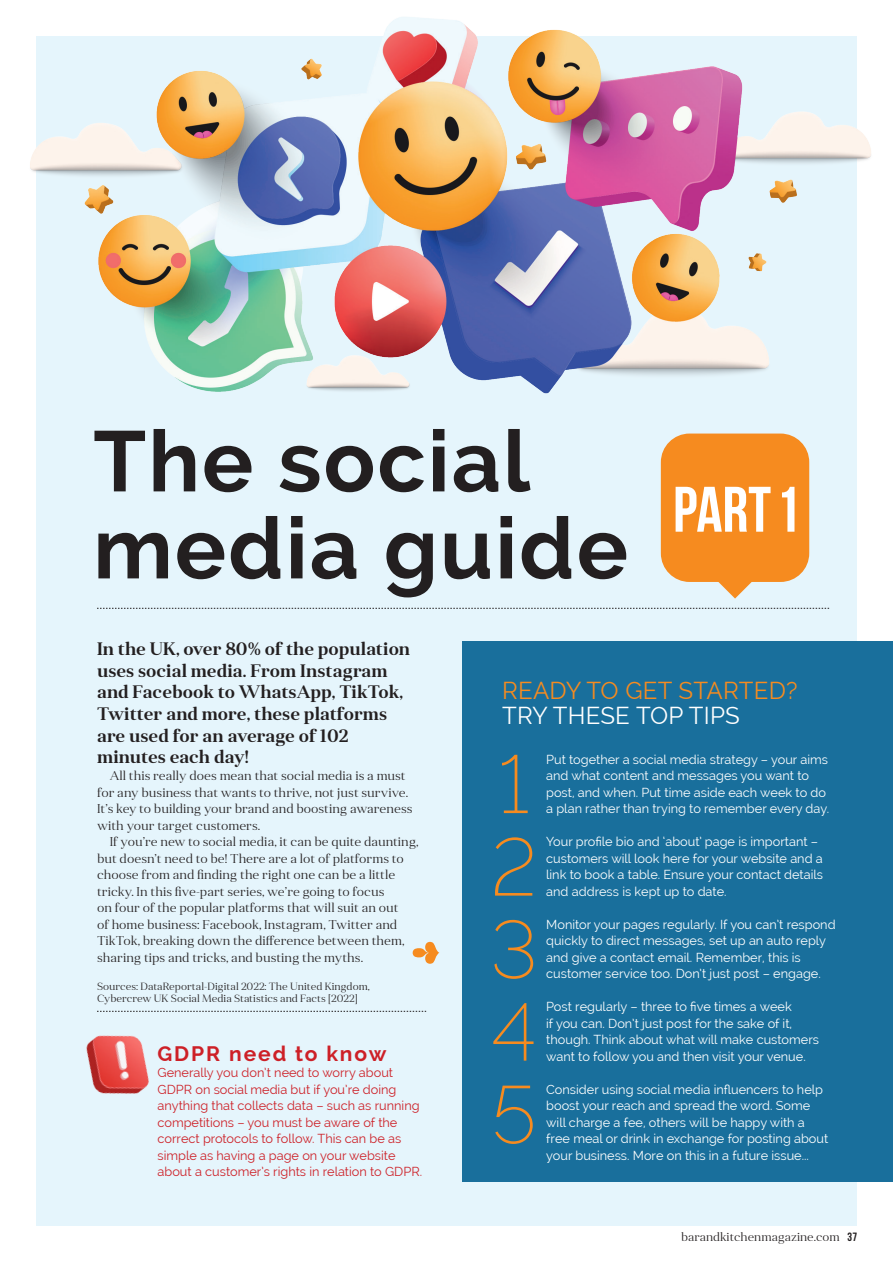
<style>
.page{position:relative;width:893px;height:1263px;background:#fff}
.page>*{position:absolute;margin:0;border:0;box-sizing:border-box;transform-origin:0 0}
.t1{font:700 85.5px/87px "Raleway";letter-spacing:.025em;color:#231f20}
.t2{font:200 81px "Raleway";color:#f68b1f}
.t3{font:64.2px "Bebas Neue";color:#fff}
.t4{font:24px/25.5px "Raleway";letter-spacing:.01em;color:#f68b1f}
.t5{font:700 21px "Raleway";letter-spacing:.09em;color:#cd2027}
.t6{font:600 18px/21.6px "Anglecia Pro Title";color:#231f20}
.t7{font:12.75px/16.5px "Raleway";color:#fff}
.t8{font:300 12.75px/16.5px "Anglecia Pro Title";color:#231f20}
.t9{font:12.75px/16.5px "Raleway";color:#cd2027}
.t10{font:300 12px "Anglecia Pro Title";color:#231f20}
.t11{font:300 10.5px/12.6px "Anglecia Pro Title";color:#231f20}
.s1{color:#fff}
.s2{font-family:"Bebas Neue";font-weight:400}
</style>
<div class="page">
<div style="left:36px;top:36px;width:821px;height:1190px;background:#e5f5fc"></div>
<svg style="left:97px;top:1011px;width:329px;height:1px"></svg>
<div style="left:463px;top:642px;width:430px;height:540px;background:#196f9c"></div>
<img style="left:30px;top:17px;width:841px;height:377px">
<svg style="left:97px;top:608px;width:732px;height:1px"></svg>
<img style="left:86px;top:1035px;width:63px;height:59px">
<svg style="left:413px;top:942px;width:26px;height:22px"></svg>
<div style="left:661px;top:433px;width:148px;height:149px;background:#f68b1f;border-radius:29px"></div>
<svg style="left:718px;top:582px;width:34px;height:17px"></svg>
<p class="t1" style="left:93px;top:418px;width:536px">The social media guide</p>
<p class="t3" style="left:673px;top:474px;width:126px">PART 1</p>
<p class="t6" style="left:97px;top:637px;width:315px">In the UK, over 80% of the population uses social media. From Instagram and Facebook to WhatsApp, TikTok,<br>Twitter and more, these platforms are used for an average of 102 minutes each day!</p>
<p class="t8" style="left:97px;top:767px;width:317px;text-indent:13px">All this really does mean that social media is a must for any business that wants to thrive, not just survive.<br>It’s key to building your brand and boosting awareness with your target customers.</p>
<p class="t8" style="left:97px;top:833px;width:323px;text-indent:13px">If you’re new to social media, it can be quite daunting, but doesn’t need to be! There are a lot of platforms to choose from and finding the right one can be a little tricky. In this five-part series, we’re going to focus<br>on four of the popular platforms that will suit an out<br>of home business: Facebook, Instagram, Twitter and TikTok, breaking down the difference between them, sharing tips and tricks, and busting the myths.</p>
<p class="t11" style="left:97px;top:980px;width:274px">Sources: DataReportal-Digital 2022: The United Kingdom,<br>Cybercrew UK Social Media Statistics and Facts [2022]</p>
<p class="t5" style="left:158px;top:1041px;width:230px">GDPR need to know</p>
<p class="t9" style="left:158px;top:1064px;width:266px">Generally you don’t need to worry about GDPR on social media but if you’re doing anything that collects data – such as running competitions – you must be aware of the correct protocols to follow. This can be as simple as having a page on your website about a customer’s rights in relation to GDPR.</p>
<p class="t4" style="left:502px;top:678px;width:297px">READY TO GET STARTED?<br><span class="s1">TRY THESE TOP TIPS</span></p>
<p class="t7" style="left:546px;top:751px;width:283px">Put together a social media strategy – your aims and what content and messages you want to post, and when. Put time aside each week to do</p>
<p class="t2" style="left:499px;top:737px;width:32px">1</p>
<p class="t7" style="left:546px;top:800px;width:284px">a plan rather than trying to remember every day.</p>
<p class="t2" style="left:491px;top:820px;width:48px">2</p>
<p class="t7" style="left:546px;top:833px;width:278px">Your profile bio and ‘about’ page is important – customers will look here for your website and a link to book a table. Ensure your contact details and address is kept up to date.</p>
<p class="t2" style="left:490px;top:902px;width:49px">3</p>
<p class="t7" style="left:546px;top:916px;width:291px">Monitor your pages regularly. If you can’t respond quickly to direct messages, set up an auto reply and give a contact email. Remember, this is customer service too. Don’t just post – engage.</p>
<p class="t2" style="left:491px;top:985px;width:47px">4</p>
<p class="t7" style="left:546px;top:998px;width:274px">Post regularly – three to five times a week<br>if you can. Don’t just post for the sake of it, though. Think about what will make customers want to follow you and then visit your venue.</p>
<p class="t2" style="left:491px;top:1067px;width:47px">5</p>
<p class="t7" style="left:546px;top:1081px;width:284px">Consider using social media influencers to help boost your reach and spread the word. Some will charge a fee, others will be happy with a free meal or drink in exchange for posting about your business. More on this in a future issue...</p>
<p class="t10" style="left:681px;top:1229px;width:177px">barandkitchenmagazine.com <span class="s2">37</span></p>
</div>
